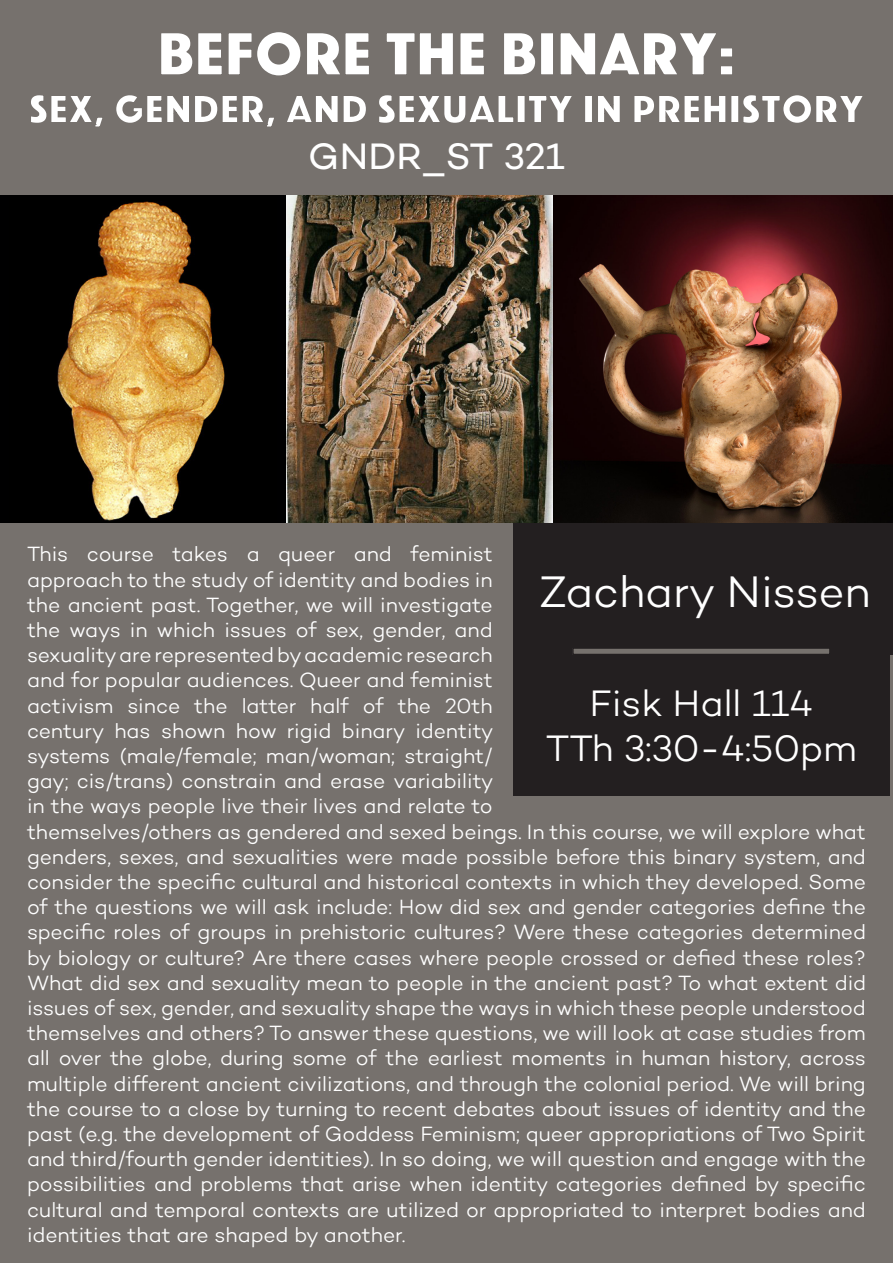
<style>
.page{position:relative;width:893px;height:1263px;background:#fff}
.page>*{position:absolute;margin:0;border:0;box-sizing:border-box;transform-origin:0 0}
.t1{font:66px "Phosphate Solid";color:#fff}
.t2{font:300 45px "Campton";letter-spacing:-.005em;color:#fff}
.t3{font:43.5px "Phosphate Solid";color:#fff}
.t4{font:300 37.5px "Campton";color:#fff}
.t5{font:37.5px "Campton";color:#fff}
.t6{font:300 21px/25.2px "Campton";letter-spacing:-.005em;color:#fff}
</style>
<div class="page">
<img style="left:552px;top:195px;width:341px;height:328px">
<img style="left:286px;top:195px;width:266px;height:328px">
<div style="left:0;top:164px;width:286px;height:394px;background:#000001"></div>
<img style="left:57px;top:201px;width:168px;height:320px">
<div style="left:0;top:523px;width:893px;height:740px;background:#76716d"></div>
<div style="left:513px;top:523px;width:380px;height:132px;background:#231f20"></div>
<div style="left:513px;top:652px;width:377px;height:144px;background:#231f20"></div>
<div style="left:573px;top:648px;width:257px;height:6px;background:#76716d"></div>
<div style="left:572px;top:647px;width:259px;height:8px;border:2px solid #231f20"></div>
<div style="left:0;top:1px;width:893px;height:194px;background:#76716d"></div>
<p class="t1" style="left:157px;top:7px;width:580px">BEFORE THE BINARY:</p>
<p class="t3" style="left:29px;top:78px;width:837px">SEX, GENDER, AND SEXUALITY IN PREHISTORY</p>
<p class="t5" style="left:308px;top:132px;width:258px">GNDR_ST 321</p>
<p class="t6" style="left:27px;top:541px;width:841px">This course takes a queer and feminist<br>approach to the study of identity and bodies in<br>the ancient past. Together, we will investigate<br>the ways in which issues of sex, gender, and<br>sexuality are represented by academic research<br>and for popular audiences. Queer and feminist<br>activism since the latter half of the 20th<br>century has shown how rigid binary identity<br>systems (male/female; man/woman; straight/<br>gay; cis/trans) constrain and erase variability<br>in the ways people live their lives and relate to<br>themselves/others as gendered and sexed beings. In this course, we will explore what genders, sexes, and sexualities were made possible before this binary system, and consider the specific cultural and historical contexts in which they developed. Some of the questions we will ask include: How did sex and gender categories define the specific roles of groups in prehistoric cultures? Were these categories determined by biology or culture? Are there cases where people crossed or defied these roles?<br>What did sex and sexuality mean to people in the ancient past? To what extent did issues of sex, gender, and sexuality shape the ways in which these people understood themselves and others? To answer these questions, we will look at case studies from all over the globe, during some of the earliest moments in human history, across multiple different ancient civilizations, and through the colonial period. We will bring the course to a close by turning to recent debates about issues of identity and the past (e.g. the development of Goddess Feminism; queer appropriations of Two Spirit and third/fourth gender identities). In so doing, we will question and engage with the possibilities and problems that arise when identity categories defined by specific cultural and temporal contexts are utilized or appropriated to interpret bodies and identities that are shaped by another.</p>
<p class="t2" style="left:539px;top:564px;width:334px">Zachary Nissen</p>
<p class="t4" style="left:589px;top:680px;width:225px">Fisk Hall 114</p>
<p class="t4" style="left:546px;top:725px;width:313px">TTh 3:30-4:50pm</p>
</div>
